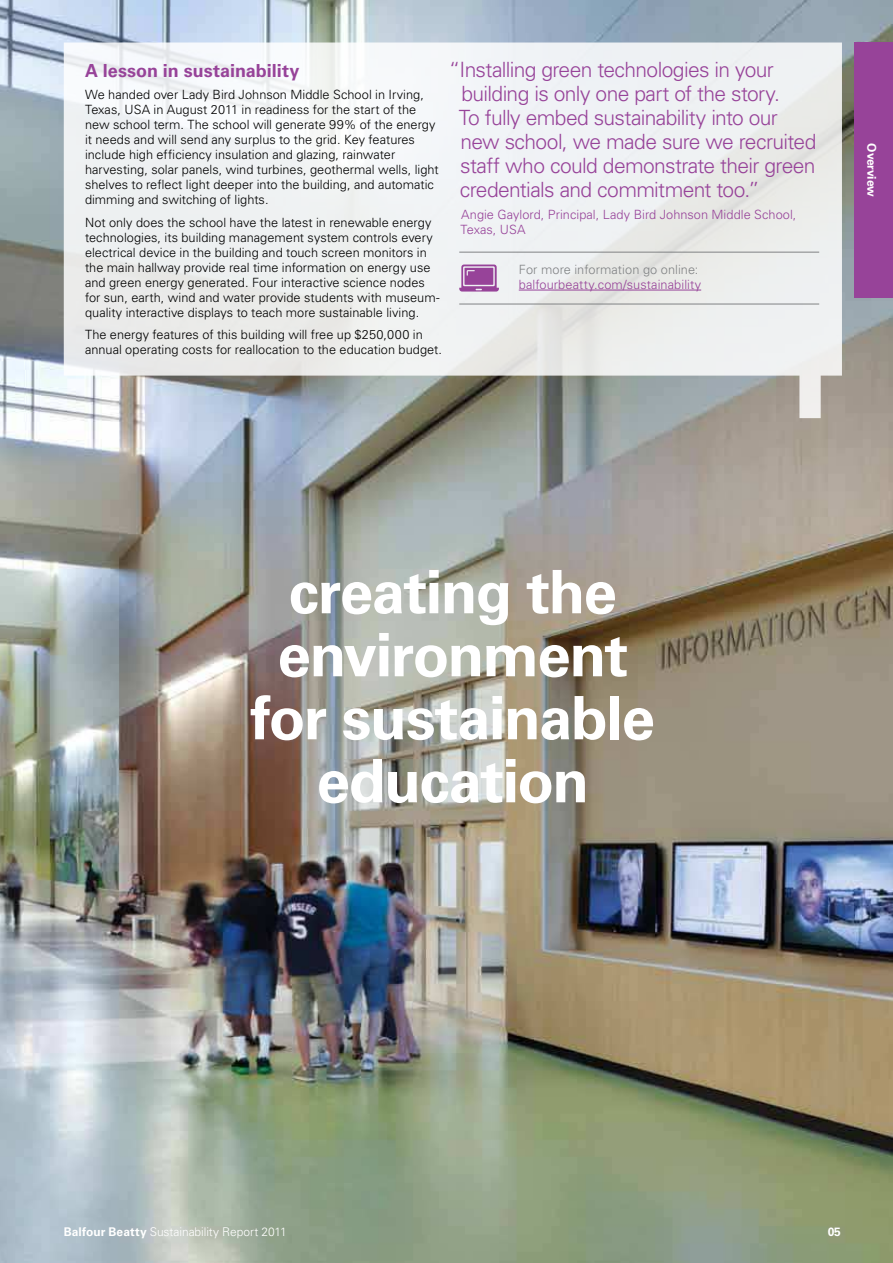
<style>
.page{position:relative;width:893px;height:1263px;background:#fff}
.page>*{position:absolute;margin:0;border:0;box-sizing:border-box;transform-origin:0 0}
.t1{font:700 60px/63px "Univers LT Std";letter-spacing:-.025em;color:#fff;text-align:center}
.t2{font:300 21px/24px "Univers LT Std";letter-spacing:-.03em;color:#974399}
.t3{font:700 18px "Univers LT Std";color:#974399}
.t4{font:300 12.75px/15px "Univers LT Std";color:#000}
.t5{font:300 12.75px/15px "Univers LT Std";letter-spacing:.005em;color:#974399}
.t6{font:300 12.75px "Univers LT Std";letter-spacing:.005em;color:#808284}
.t7{font:300 12px "Univers LT Std";letter-spacing:-.005em;color:#fff}
.t8{font:700 12px "Univers LT Std";letter-spacing:-.015em;color:#fff}
.s1{font-weight:700}
</style>
<div class="page">
<img style="left:0;top:0;width:893px;height:1263px">
<svg style="left:64px;top:43px;width:778px;height:375px;fill:#eef1f2"></svg>
<svg style="left:459px;top:265px;width:40px;height:27px"></svg>
<hr style="left:459px;top:252px;width:360px;height:1px;background:#808284">
<hr style="left:459px;top:304px;width:360px;height:1px;background:#808284">
<hr style="left:519px;top:290px;width:182px;height:1px;background:#974399">
<div style="left:855px;top:43px;width:38px;height:255px;background:#974399"></div>
<h3 class="t3" style="left:85px;top:63px;width:216px">A lesson in sustainability</h3>
<p class="t4" style="left:85px;top:88px;width:355px">We handed over Lady Bird Johnson Middle School in Irving, Texas, USA in August 2011 in readiness for the start of the new school term. The school will generate 99% of the energy it needs and will send any surplus to the grid. Key features include high efficiency insulation and glazing, rainwater harvesting, solar panels, wind turbines, geothermal wells, light shelves to reflect light deeper into the building, and automatic dimming and switching of lights.</p>
<p class="t4" style="left:85px;top:216px;width:356px">Not only does the school have the latest in renewable energy technologies, its building management system controls every electrical device in the building and touch screen monitors in the main hallway provide real time information on energy use and green energy generated. Four interactive science nodes for sun, earth, wind and water provide students with museum&shy;quality interactive displays to teach more sustainable living.</p>
<p class="t4" style="left:85px;top:328px;width:359px">The energy features of this building will free up $250,000 in annual operating costs for reallocation to the education budget.</p>
<h2 class="t2" style="left:459px;top:59px;width:359px;text-indent:-10px">“Installing green technologies in your building is only one part of the story.<br>To fully embed sustainability into our new school, we made sure we recruited staff who could demonstrate their green credentials and commitment too.”</h2>
<p class="t5" style="left:461px;top:208px;width:337px">Angie Gaylord, Principal, Lady Bird Johnson Middle School,<br>Texas, USA</p>
<p class="t6" style="left:519px;top:264px;width:181px">For more information go online:</p>
<p class="t5" style="left:519px;top:278px;width:184px">balfourbeatty.com/sustainability</p>
<p class="t8" style="left:879px;top:143px;width:55px;rotate:90deg">Overview</p>
<h1 class="t1" style="left:251px;top:565px;width:406px">creating the environment for sustainable education</h1>
<p class="t7" style="left:64px;top:1226px;width:224px"><span class="s1">Balfour Beatty</span> Sustainability Report 2011</p>
<p class="t8" style="left:828px;top:1226px;width:15px">05</p>
</div>
